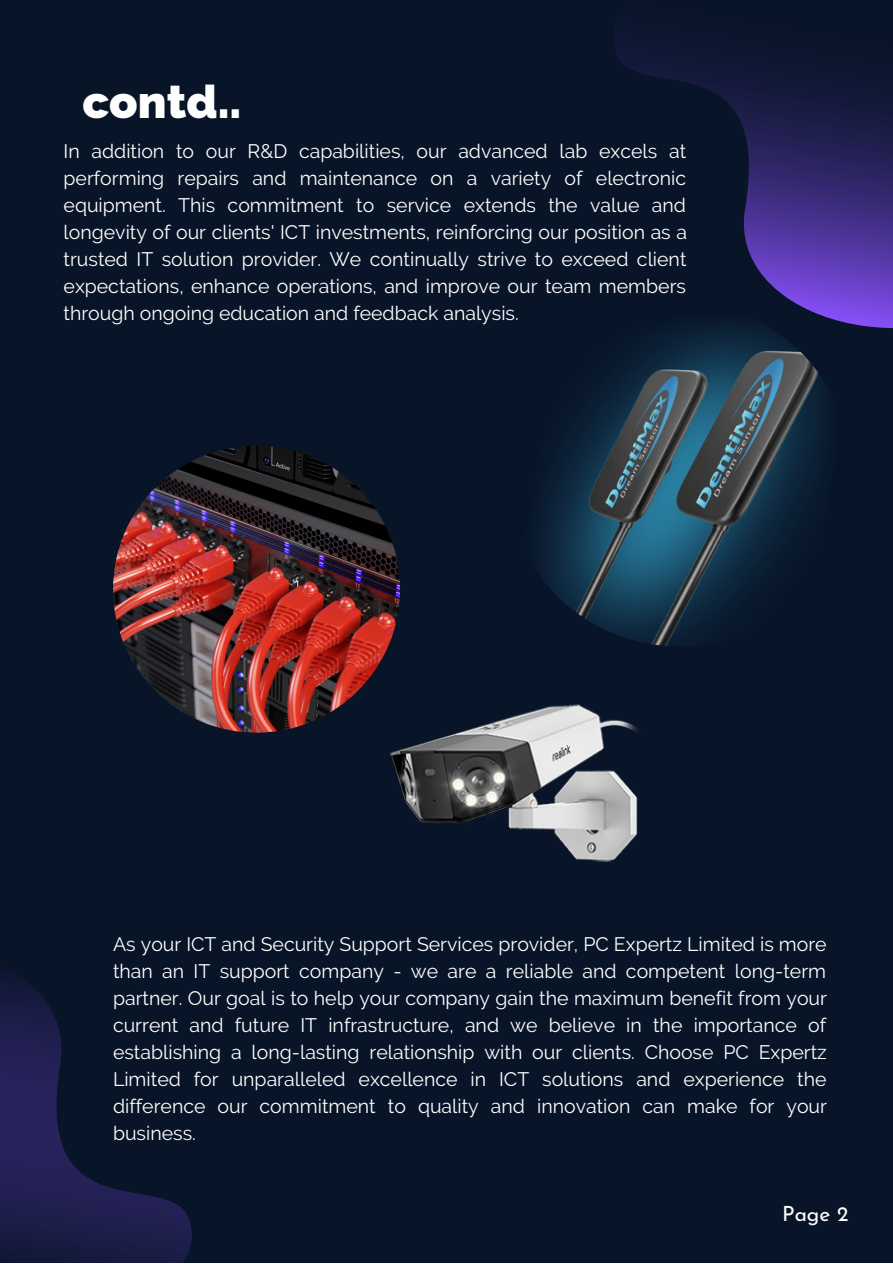
<style>
.page{position:relative;width:893px;height:1264px;background:#fff}
.page>*{position:absolute;margin:0;border:0;box-sizing:border-box;transform-origin:0 0}
.t1{font:800 46.5px "Raleway";color:#fff}
.t2{font:21px "Josefin Sans";color:#fff}
.t3{font:19.5px/27px "Raleway";color:#fff;text-align:justify}
</style>
<div class="page">
<div style="left:0;top:0;width:892px;height:1262px;background:#081427"></div>
<svg style="left:614px;top:33px;width:278px;height:333px"></svg>
<svg style="left:0;top:973px;width:192px;height:289px"></svg>
<img style="left:342px;top:598px;width:345px;height:344px;border-radius:50%">
<img style="left:506px;top:302px;width:345px;height:344px;border-radius:50%">
<img style="left:113px;top:445px;width:287px;height:287px;border-radius:50%">
<p class="t1" style="left:82px;top:74px;width:160px">contd..</p>
<p class="t3" style="left:64px;top:137px;width:625px">In addition to our R&amp;D capabilities, our advanced lab excels at performing repairs and maintenance on a variety of electronic equipment. This commitment to service extends the value and longevity of our clients' ICT investments, reinforcing our position as a trusted IT solution provider. We continually strive to exceed client expectations, enhance operations, and improve our team members through ongoing education and feedback analysis.</p>
<p class="t3" style="left:113px;top:930px;width:715px">As your ICT and Security Support Services provider, PC Expertz Limited is more than an IT support company - we are a reliable and competent long-term partner. Our goal is to help your company gain the maximum benefit from your current and future IT infrastructure, and we believe in the importance of establishing a long-lasting relationship with our clients. Choose PC Expertz Limited for unparalleled excellence in ICT solutions and experience the difference our commitment to quality and innovation can make for your business.</p>
<p class="t2" style="left:782px;top:1205px;width:68px">Page 2</p>
</div>
